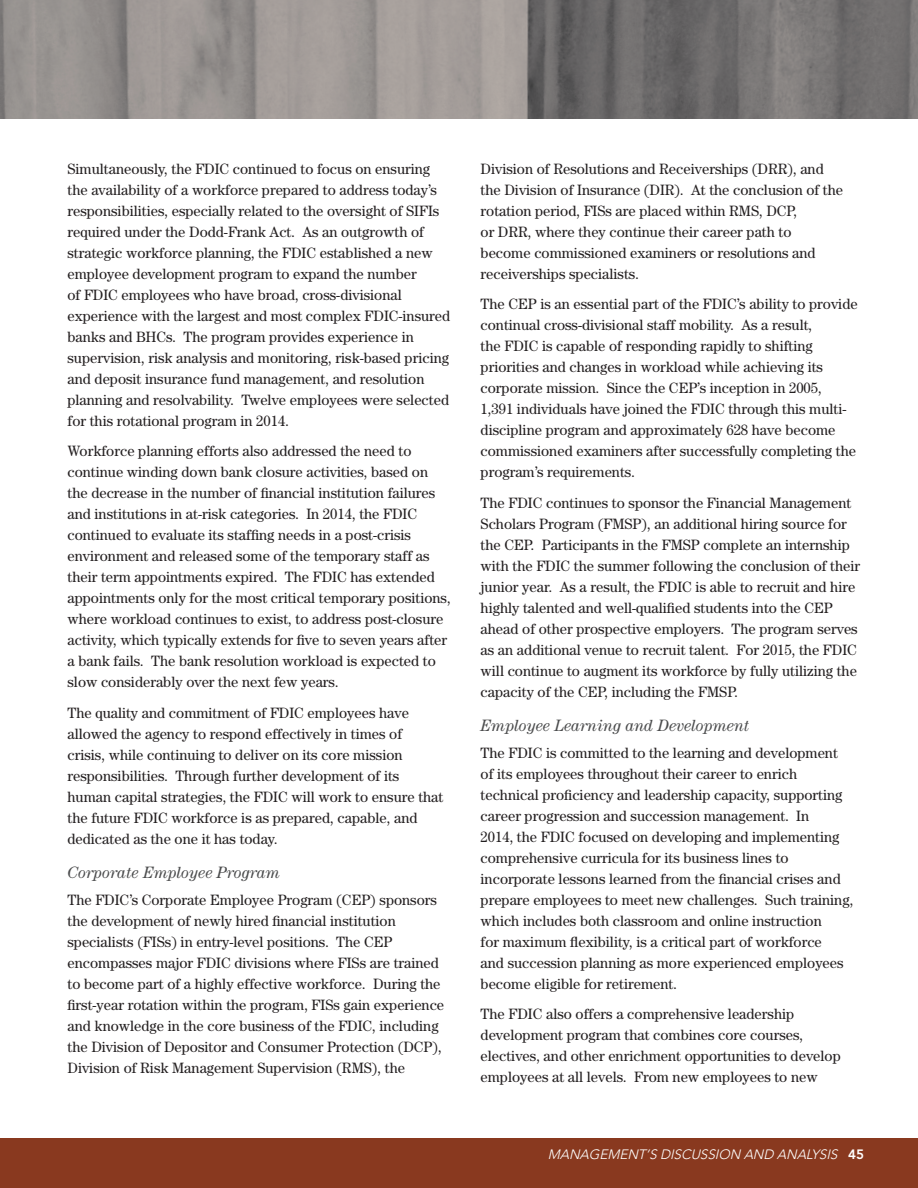
<style>
.page{position:relative;width:918px;height:1188px;background:#fff}
.page>*{position:absolute;margin:0;border:0;box-sizing:border-box;transform-origin:0 0}
.Heading_04{font:italic 16.5px "Century";color:#4b4c4d}
.Text_Main{font:15px/21px "Century";color:#231f20}
.t1{font:italic 300 13.5px "Avenir LT Std";color:#fff}
.s1{font-weight:800;font-style:normal}
</style>
<div class="page">
<img style="left:0;top:0;width:918px;height:119px">
<div style="left:0;top:1138px;width:918px;height:50px;background:#89391f"></div>
<p class="Text_Main" style="left:68px;top:158px;width:384px">Simultaneously, the FDIC continued to focus on ensuring the availability of a workforce prepared to address today’s responsibilities, especially related to the oversight of SIFIs required under the Dodd-Frank Act. As an outgrowth of strategic workforce planning, the FDIC established a new employee development program to expand the number<br>of FDIC employees who have broad, cross-divisional experience with the largest and most complex FDIC-insured banks and BHCs. The program provides experience in supervision, risk analysis and monitoring, risk-based pricing and deposit insurance fund management, and resolution planning and resolvability. Twelve employees were selected for this rotational program in 2014.</p>
<p class="Text_Main" style="left:68px;top:440px;width:385px">Workforce planning efforts also addressed the need to continue winding down bank closure activities, based on the decrease in the number of financial institution failures and institutions in at-risk categories. In 2014, the FDIC continued to evaluate its staffing needs in a post-crisis environment and released some of the temporary staff as their term appointments expired. The FDIC has extended appointments only for the most critical temporary positions, where workload continues to exist, to address post-closure activity, which typically extends for five to seven years after a bank fails. The bank resolution workload is expected to slow considerably over the next few years.</p>
<p class="Text_Main" style="left:68px;top:702px;width:377px">The quality and commitment of FDIC employees have allowed the agency to respond effectively in times of crisis, while continuing to deliver on its core mission responsibilities. Through further development of its human capital strategies, the FDIC will work to ensure that the future FDIC workforce is as prepared, capable, and dedicated as the one it has today.</p>
<p class="Heading_04" style="left:68px;top:863px;width:214px">Corporate Employee Program</p>
<p class="Text_Main" style="left:68px;top:889px;width:378px">The FDIC’s Corporate Employee Program (CEP) sponsors the development of newly hired financial institution specialists (FISs) in entry-level positions. The CEP encompasses major FDIC divisions where FISs are trained to become part of a highly effective workforce. During the first-year rotation within the program, FISs gain experience and knowledge in the core business of the FDIC, including the Division of Depositor and Consumer Protection (DCP), Division of Risk Management Supervision (RMS), the</p>
<p class="Text_Main" style="left:481px;top:158px;width:364px">Division of Resolutions and Receiverships (DRR), and the Division of Insurance (DIR). At the conclusion of the rotation period, FISs are placed within RMS, DCP,<br>or DRR, where they continue their career path to become commissioned examiners or resolutions and receiverships specialists.</p>
<p class="Text_Main" style="left:481px;top:293px;width:379px">The CEP is an essential part of the FDIC’s ability to provide continual cross-divisional staff mobility. As a result,<br>the FDIC is capable of responding rapidly to shifting priorities and changes in workload while achieving its corporate mission. Since the CEP’s inception in 2005, 1,391 individuals have joined the FDIC through this multi&shy;discipline program and approximately 628 have become commissioned examiners after successfully completing the program’s requirements.</p>
<p class="Text_Main" style="left:481px;top:492px;width:381px">The FDIC continues to sponsor the Financial Management Scholars Program (FMSP), an additional hiring source for the CEP. Participants in the FMSP complete an internship with the FDIC the summer following the conclusion of their junior year. As a result, the FDIC is able to recruit and hire highly talented and well-qualified students into the CEP ahead of other prospective employers. The program serves as an additional venue to recruit talent. For 2015, the FDIC will continue to augment its workforce by fully utilizing the capacity of the CEP, including the FMSP.</p>
<p class="Heading_04" style="left:481px;top:716px;width:270px">Employee Learning and Development</p>
<p class="Text_Main" style="left:481px;top:742px;width:374px">The FDIC is committed to the learning and development of its employees throughout their career to enrich technical proficiency and leadership capacity, supporting career progression and succession management. In<br>2014, the FDIC focused on developing and implementing comprehensive curricula for its business lines to incorporate lessons learned from the financial crises and prepare employees to meet new challenges. Such training, which includes both classroom and online instruction<br>for maximum flexibility, is a critical part of workforce<br>and succession planning as more experienced employees become eligible for retirement.</p>
<p class="Text_Main" style="left:481px;top:1003px;width:362px">The FDIC also offers a comprehensive leadership development program that combines core courses, electives, and other enrichment opportunities to develop employees at all levels. From new employees to new</p>
<p class="t1" style="left:548px;top:1146px;width:318px">MANAGEMENT’S DISCUSSION AND ANALYSIS <span class="s1">45</span></p>
</div>
